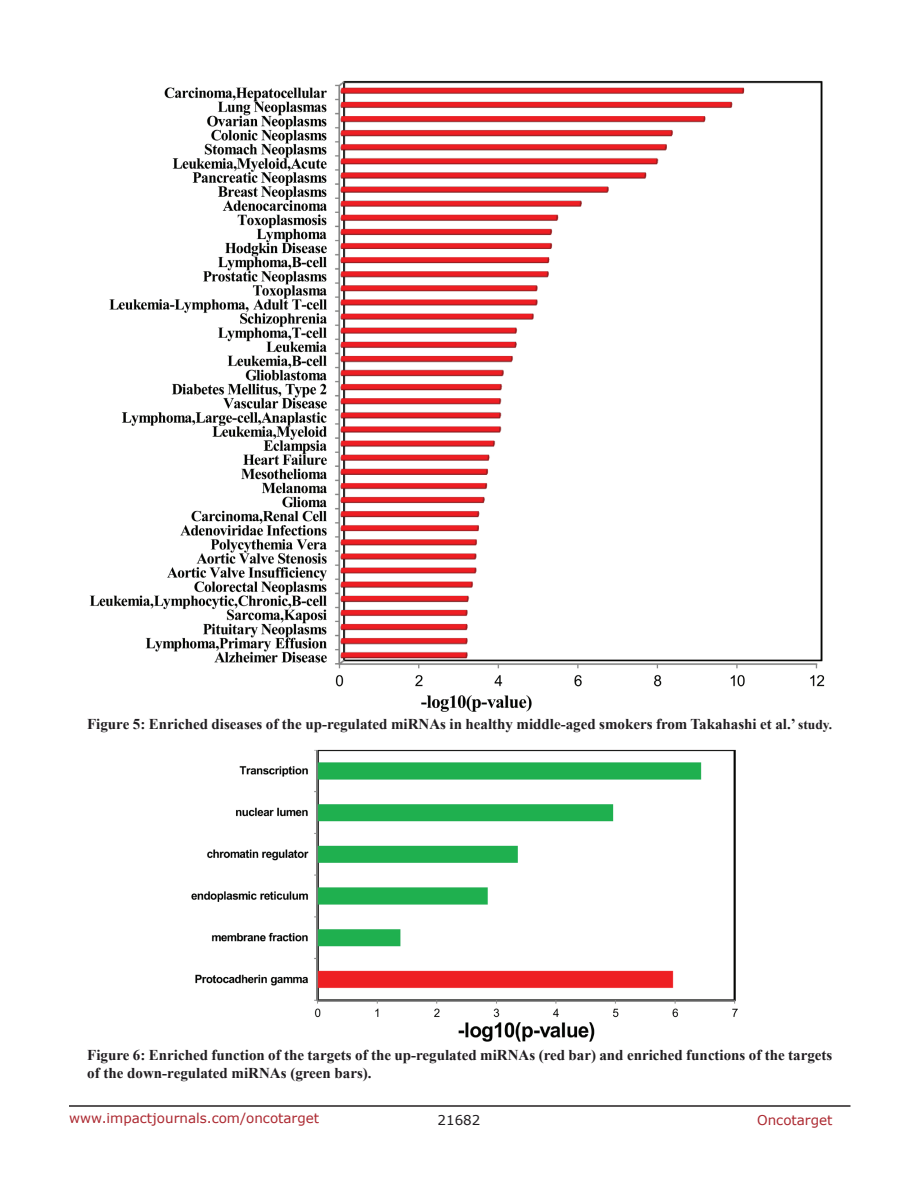
<style>
.page{position:relative;width:918px;height:1188px;background:#fff}
.page>*{position:absolute;margin:0;border:0;box-sizing:border-box;transform-origin:0 0}
.t1{font:700 15px/18px "Times New Roman";color:#201d20}
.t2{font:13.5px "Verdana";color:#ac2830}
.t3{font:13.5px "Verdana";color:#201d20}
.s1{font-size:13.5px}
</style>
<div class="page">
<hr style="left:69px;top:1105px;width:781px;height:2px;background:#231f20">
<img style="left:89px;top:80px;width:736px;height:631px">
<img style="left:191px;top:749px;width:547px;height:293px">
<p class="t1" style="left:87px;top:714px;width:747px">Figure 5: Enriched diseases of the up-regulated miRNAs in healthy middle-aged smokers from Takahashi et al.’ <span class="s1">study.</span></p>
<p class="t1" style="left:87px;top:1045px;width:747px">Figure 6: Enriched function of the targets of the up-regulated miRNAs (red bar) and enriched functions of the targets of the down-regulated miRNAs (green bars).</p>
<p class="t2" style="left:69px;top:1109px;width:252px">www.impactjournals.com/oncotarget</p>
<p class="t3" style="left:438px;top:1111px;width:44px">21682</p>
<p class="t2" style="left:757px;top:1111px;width:77px">Oncotarget</p>
</div>
